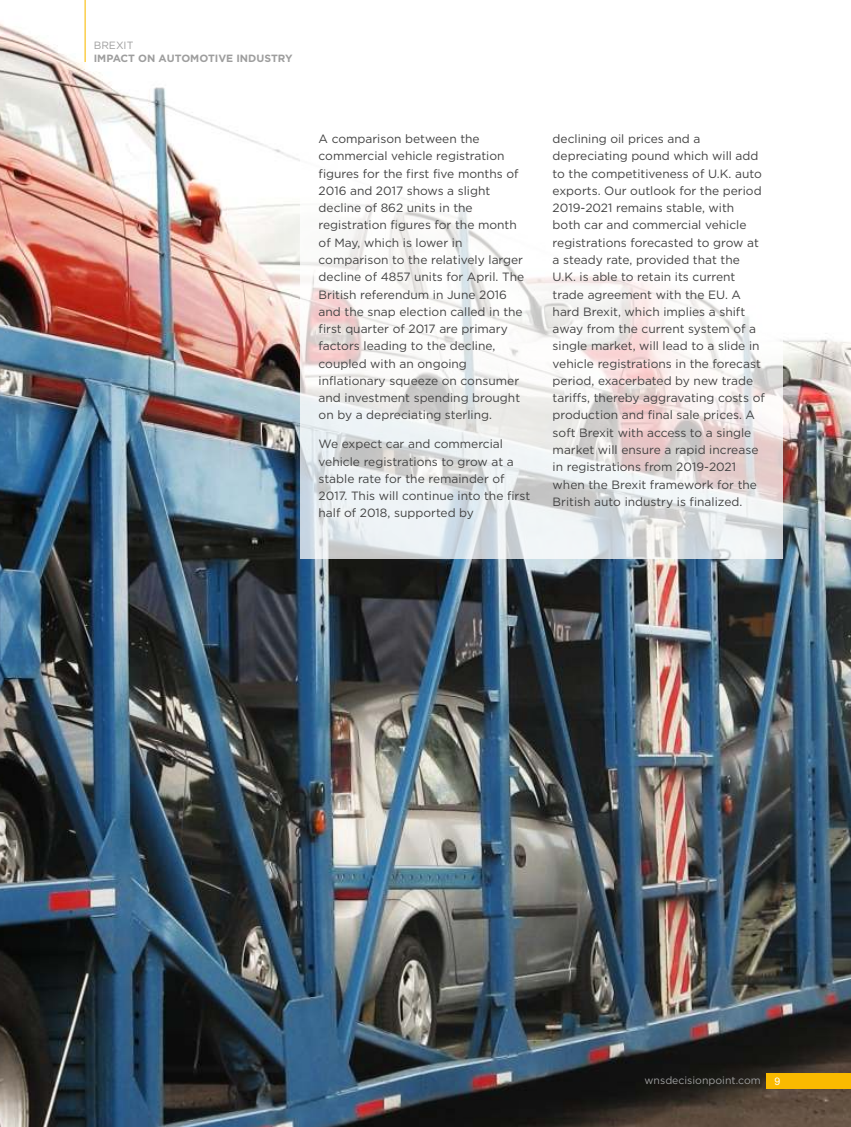
<style>
.page{position:relative;width:851px;height:1127px;background:#fff}
.page>*{position:absolute;margin:0;border:0;box-sizing:border-box;transform-origin:0 0}
.t1{font:12px/17.2px "Gotham";color:#424242}
.t2{font:10.5px "Gotham";color:#9e9e9e}
.t3{font:700 10.5px "Gotham";color:#9e9e9e}
.t4{font:10.5px "Arial";color:#fff}
</style>
<div class="page">
<img style="left:0;top:0;width:850px;height:1127px">
<div style="left:552px;top:118px;width:230px;height:441px;background:#fff;opacity:.75"></div>
<div style="left:300px;top:118px;width:252px;height:441px;background:#fff;opacity:.75"></div>
<hr style="left:85px;top:0;width:1px;height:62px;background:#faba00">
<div style="left:766px;top:1074px;width:84px;height:15px;background:#faba00"></div>
<p class="t2" style="left:94px;top:41px;width:41px">BREXIT</p>
<p class="t3" style="left:94px;top:53px;width:200px">IMPACT ON AUTOMOTIVE INDUSTRY</p>
<p class="t1" style="left:318px;top:131px;width:207px">A comparison between the commercial vehicle registration figures for the first five months of<br>2016 and 2017 shows a slight decline of 862 units in the registration figures for the month of May, which is lower in comparison to the relatively larger decline of 4857 units for April. The<br>British referendum in June 2016 and the snap election called in the first quarter of 2017 are primary factors leading to the decline, coupled with an ongoing inflationary squeeze on consumer and investment spending brought on by a depreciating sterling.</p>
<p class="t1" style="left:318px;top:436px;width:213px">We expect car and commercial vehicle registrations to grow at a stable rate for the remainder of<br>2017. This will continue into the first half of 2018, supported by</p>
<p class="t1" style="left:552px;top:131px;width:214px">declining oil prices and a depreciating pound which will add to the competitiveness of U.K. auto exports. Our outlook for the period 2019-2021 remains stable, with both car and commercial vehicle registrations forecasted to grow at a steady rate, provided that the U.K. is able to retain its current trade agreement with the EU. A hard Brexit, which implies a shift away from the current system of a single market, will lead to a slide in vehicle registrations in the forecast period, exacerbated by new trade tariffs, thereby aggravating costs of production and final sale prices. A soft Brexit with access to a single market will ensure a rapid increase in registrations from 2019-2021 when the Brexit framework for the British auto industry is finalized.</p>
<p class="t2" style="left:644px;top:1076px;width:118px">wnsdecisionpoint.com</p>
<p class="t4" style="left:774px;top:1077px;width:7px">9</p>
</div>
